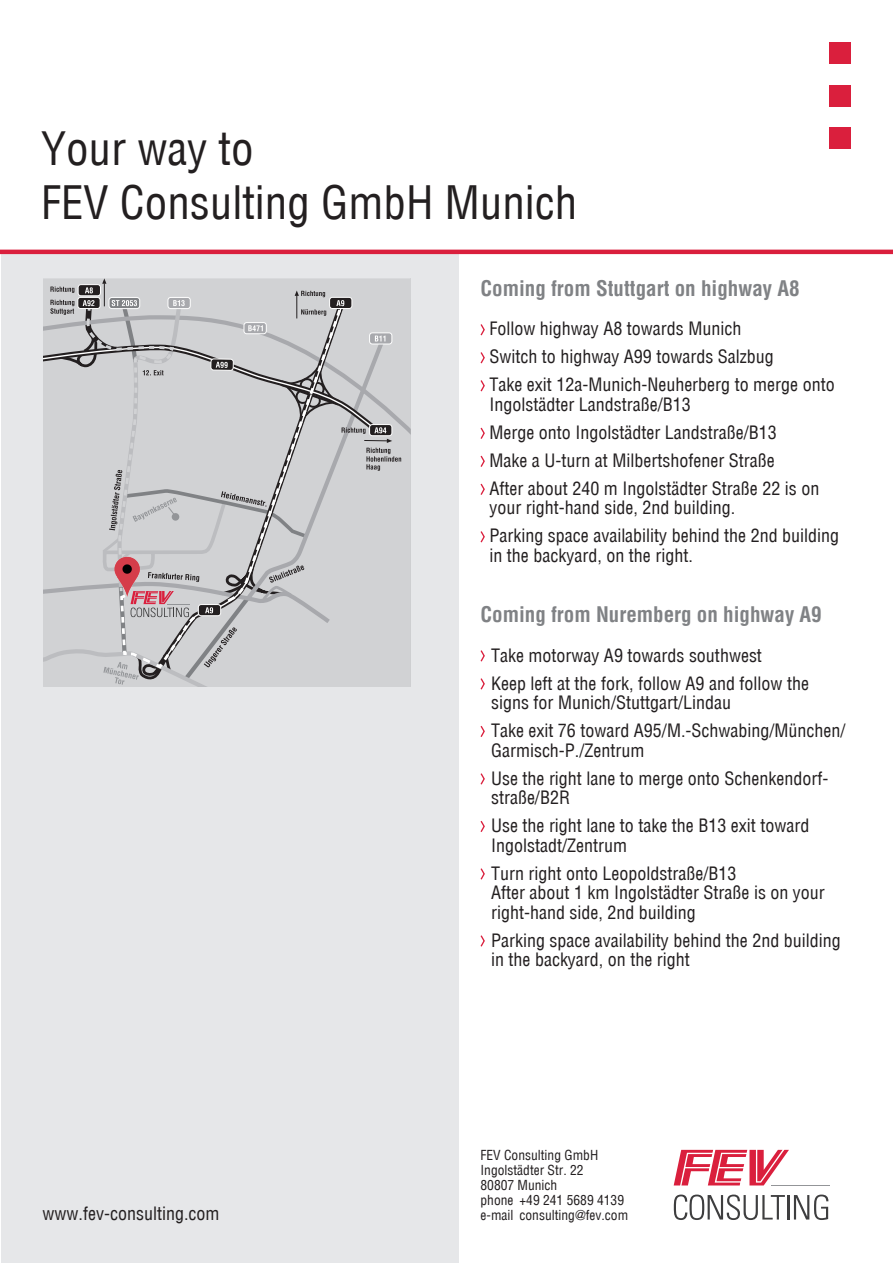
<style>
.page{position:relative;width:893px;height:1263px;background:#fff}
.page>*{position:absolute;margin:0;border:0;box-sizing:border-box;transform-origin:0 0}
.t1{font:45px/54px "Helv Cond";color:#231f20}
.t2{font:700 condensed 21px "Helvetica LT Std";color:#808285}
.t3{font:18px/28px "Helv Cond";color:#231f20}
.t4{font:13.5px/15px "Helv Cond";color:#231f20}
</style>
<div class="page">
<div style="left:829px;top:43px;width:21px;height:21px;background:#da1f3d"></div>
<div style="left:829px;top:85px;width:21px;height:21px;background:#da1f3d"></div>
<div style="left:829px;top:128px;width:21px;height:21px;background:#da1f3d"></div>
<div style="left:1px;top:254px;width:458px;height:1009px;background:#e6e7e9"></div>
<hr style="left:0;top:250px;width:893px;height:4px;background:#da1f3d">
<svg style="left:480px;top:324px;width:5px;height:12px"></svg>
<svg style="left:480px;top:352px;width:5px;height:12px"></svg>
<svg style="left:480px;top:380px;width:5px;height:12px"></svg>
<svg style="left:480px;top:427px;width:5px;height:12px"></svg>
<svg style="left:480px;top:455px;width:5px;height:12px"></svg>
<svg style="left:480px;top:483px;width:5px;height:12px"></svg>
<svg style="left:480px;top:531px;width:5px;height:12px"></svg>
<svg style="left:480px;top:650px;width:5px;height:12px"></svg>
<svg style="left:480px;top:678px;width:5px;height:12px"></svg>
<svg style="left:480px;top:726px;width:5px;height:11px"></svg>
<svg style="left:480px;top:773px;width:5px;height:12px"></svg>
<svg style="left:480px;top:821px;width:5px;height:11px"></svg>
<svg style="left:480px;top:868px;width:5px;height:12px"></svg>
<svg style="left:480px;top:935px;width:5px;height:12px"></svg>
<svg style="left:674px;top:1194px;width:111px;height:26px"></svg>
<hr style="left:787px;top:1195px;width:2px;height:24px;background:#3e3e3f">
<svg style="left:794px;top:1194px;width:34px;height:26px"></svg>
<hr style="left:771px;top:1185px;width:58px;height:1px;background:#939598">
<svg style="left:674px;top:1150px;width:115px;height:35px"></svg>
<div style="left:43px;top:278px;width:367px;height:409px;background:#d1d2d4"></div>
<svg style="left:43px;top:278px;width:358px;height:407px;background:#c7c6c9"></svg>
<h1 class="t1" style="left:41px;top:121px;width:538px">Your way to<br>FEV Consulting GmbH Munich</h1>
<p class="t2" style="left:480px;top:276px;width:321px">Coming from Stuttgart on highway A8</p>
<p class="t3" style="left:489px;top:315px;width:347px">Follow highway A8 towards Munich<br>Switch to highway A99 towards Salzbug<br>Take exit 12a-Munich-Neuherberg to merge onto</p>
<p class="t3" style="left:489px;top:390px;width:331px">Ingolstädter Landstraße/B13<br>Merge onto Ingolstädter Landstraße/B13<br>Make a U-turn at Milbertshofener Straße<br>After about 240 m Ingolstädter Straße 22 is on</p>
<p class="t3" style="left:489px;top:494px;width:351px">your right-hand side, 2nd building.<br>Parking space availability behind the 2nd building</p>
<p class="t3" style="left:489px;top:541px;width:205px">in the backyard, on the right.</p>
<p class="t3" style="left:43px;top:1199px;width:178px">www.fev-consulting.com</p>
<p class="t2" style="left:480px;top:602px;width:343px">Coming from Nuremberg on highway A9</p>
<p class="t3" style="left:491px;top:641px;width:319px">Take motorway A9 towards southwest<br>Keep left at the fork, follow A9 and follow the</p>
<p class="t3" style="left:491px;top:688px;width:356px">signs for Munich/Stuttgart/Lindau<br>Take exit 76 toward A95/M.-Schwabing/München/</p>
<p class="t3" style="left:491px;top:736px;width:339px">Garmisch-P./Zentrum<br>Use the right lane to merge onto Schenkendorf-</p>
<p class="t3" style="left:491px;top:783px;width:320px">straße/B2R<br>Use the right lane to take the B13 exit toward</p>
<p class="t3" style="left:491px;top:831px;width:247px">Ingolstadt/Zentrum<br>Turn right onto Leopoldstraße/B13</p>
<p class="t3" style="left:491px;top:882px;width:335px;line-height:19.5px">After about 1 km Ingolstädter Straße is on your right-hand side, 2nd building</p>
<p class="t3" style="left:491px;top:930px;width:351px;line-height:19.5px">Parking space availability behind the 2nd building in the backyard, on the right</p>
<p class="t4" style="left:480px;top:1148px;width:149px">FEV Consulting GmbH<br>Ingolstädter Str. 22<br>80807 Munich<br>phone +49 241 5689 4139 e-mail consulting@fev.com</p>
</div>
